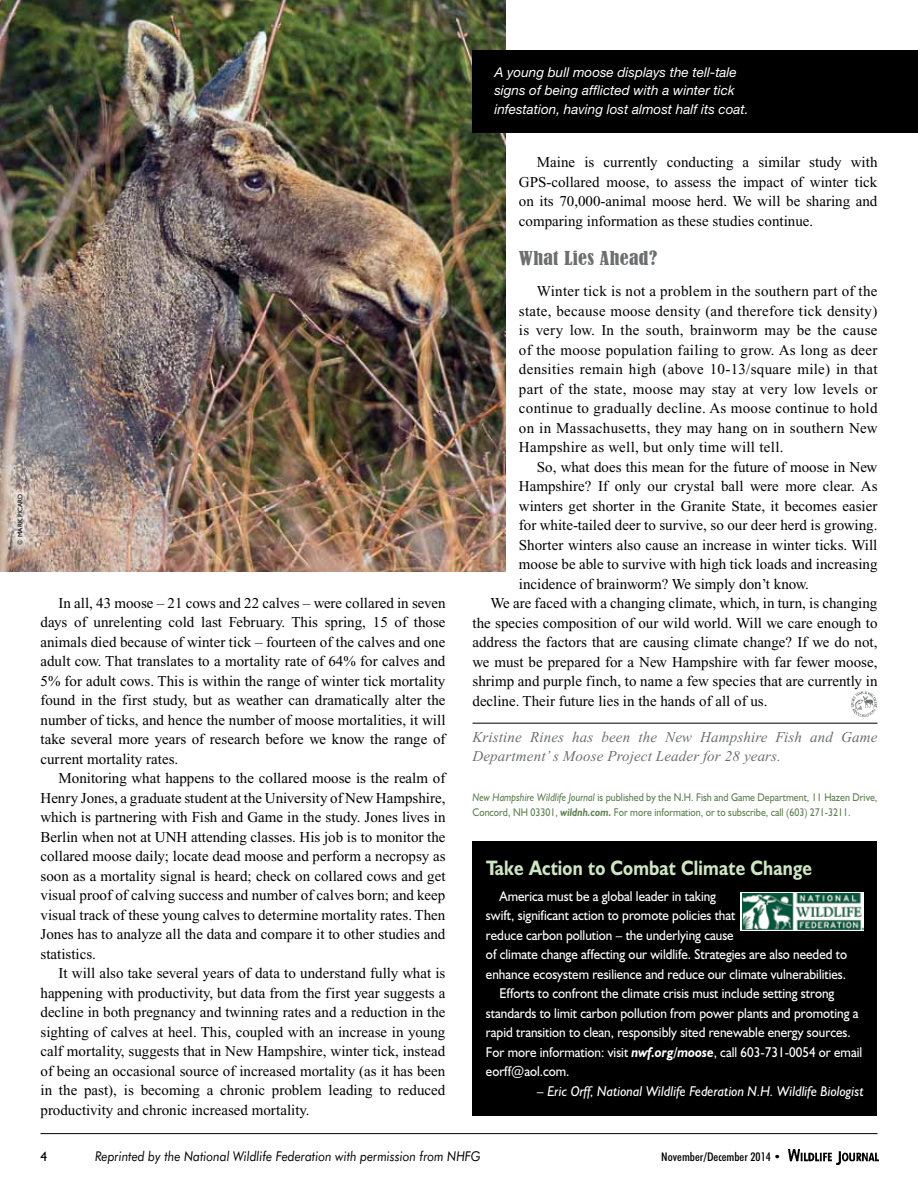
<style>
.page{position:relative;width:918px;height:1188px;background:#fff}
.page>*{position:absolute;margin:0;border:0;box-sizing:border-box;transform-origin:0 0}
.t1{font:700 21px "Humanist 521 BT";letter-spacing:.01em;color:#cee6c1;scale:.85 1}
.t2{font:condensed 18px "Bernard";letter-spacing:.02em;color:#6d6e71;scale:1.1 1}
.t3{font:15px/19.5px "Times New Roman";color:#000;text-align:justify}
.t4{font:italic 15px/19.5px "Times New Roman";letter-spacing:.01em;color:#6d6e71}
.t5{font:14.25px "Humanist 521 BT";color:#fff;scale:.92 1}
.t6{font:italic 14.25px "Humanist 521 BT";color:#fff;scale:.95 1}
.t7{font:italic 13.5px/18.8px "Helvetica Neue LT Std";color:#fff}
.t8{font:italic 13.5px "Futura BT";color:#000;scale:.9 1}
.t9{font:13.5px "Humanist 521 BT";color:#000}
.t10{font:500 condensed 12px "Futura BT";color:#000;scale:1.1 1}
.t11{font:11.25px/15px "Humanist 521 BT";color:#5e8251;scale:.88 1}
.t12{font:6.75px "Humanist 521 BT";letter-spacing:.02em;color:#000}
.s1{font-style:italic}
.s2{font-weight:700;font-style:italic}
</style>
<div class="page">
<hr style="left:40px;top:1133px;width:838px;height:1px;background:#000">
<img style="left:789px;top:1149px;width:90px;height:16px">
<div style="left:472px;top:842px;width:406px;height:274px;background:#000"></div>
<svg style="left:741px;top:892px;width:123px;height:39px"></svg>
<img style="left:0;top:0;width:505px;height:572px">
<div style="left:472px;top:50px;width:446px;height:82px;background:#000"></div>
<hr style="left:472px;top:723px;width:406px;height:1px;background:#000">
<div style="left:7px;top:483px;width:26px;height:72px;background:#fff;opacity:.6"></div>
<img style="left:852px;top:691px;width:25px;height:25px">
<img style="left:742px;top:894px;width:121px;height:36px">
<p class="t12" style="left:16px;top:545px;width:53px;rotate:-90deg">© mark picard</p>
<p class="t3" style="left:41px;top:593px;width:407px;text-indent:18px">In all, 43 moose – 21 cows and 22 calves – were collared in seven days of unrelenting cold last February. This spring, 15 of those animals died because of winter tick – fourteen of the calves and one adult cow. That translates to a mortality rate of 64% for calves and 5% for adult cows. This is within the range of winter tick mortality found in the first study, but as weather can dramatically alter the number of ticks, and hence the number of moose mortalities, it will take several more years of research before we know the range of current mortality rates.</p>
<p class="t3" style="left:41px;top:768px;width:407px;text-indent:18px">Monitoring what happens to the collared moose is the realm of Henry Jones, a graduate student at the University of New Hampshire, which is partnering with Fish and Game in the study. Jones lives in Berlin when not at UNH attending classes. His job is to monitor the collared moose daily; locate dead moose and perform a necropsy as soon as a mortality signal is heard; check on collared cows and get visual proof of calving success and number of calves born; and keep visual track of these young calves to determine mortality rates. Then Jones has to analyze all the data and compare it to other studies and statistics.</p>
<p class="t3" style="left:41px;top:963px;width:407px;text-indent:18px">It will also take several years of data to understand fully what is happening with productivity, but data from the first year suggests a decline in both pregnancy and twinning rates and a reduction in the sighting of calves at heel. This, coupled with an increase in young calf mortality, suggests that in New Hampshire, winter tick, instead of being an occasional source of increased mortality (as it has been in the past), is becoming a chronic problem leading to reduced productivity and chronic increased mortality.</p>
<p class="t7" style="left:494px;top:62px;width:256px">A young bull moose displays the tell-tale signs of being afflicted with a winter tick infestation, having lost almost half its coat.</p>
<p class="t3" style="left:519px;top:152px;width:360px;text-indent:18px">Maine is currently conducting a similar study with GPS-collared moose, to assess the impact of winter tick on its 70,000-animal moose herd. We will be sharing and comparing information as these studies continue.</p>
<p class="t2" style="left:519px;top:247px;width:127px">What Lies Ahead?</p>
<p class="t3" style="left:519px;top:282px;width:360px;text-indent:18px">Winter tick is not a problem in the southern part of the state, because moose density (and therefore tick density) is very low. In the south, brainworm may be the cause of the moose population failing to grow. As long as deer densities remain high (above 10-13/square mile) in that part of the state, moose may stay at very low levels or continue to gradually decline. As moose continue to hold on in Massachusetts, they may hang on in southern New Hampshire as well, but only time will tell.</p>
<p class="t3" style="left:537px;top:457px;width:342px">So, what does this mean for the future of moose in New</p>
<p class="t3" style="left:519px;top:477px;width:360px">Hampshire? If only our crystal ball were more clear. As</p>
<p class="t3" style="left:519px;top:496px;width:360px">winters get shorter in the Granite State, it becomes easier</p>
<p class="t3" style="left:519px;top:516px;width:360px">for white-tailed deer to survive, so our deer herd is growing.</p>
<p class="t3" style="left:519px;top:535px;width:360px">Shorter winters also cause an increase in winter ticks. Will</p>
<p class="t3" style="left:519px;top:555px;width:360px">moose be able to survive with high tick loads and increasing</p>
<p class="t3" style="left:519px;top:574px;width:292px">incidence of brainworm? We simply don’t know.</p>
<p class="t3" style="left:491px;top:594px;width:388px">We are faced with a changing climate, which, in turn, is changing</p>
<p class="t3" style="left:473px;top:613px;width:407px">the species composition of our wild world. Will we care enough to</p>
<p class="t3" style="left:473px;top:633px;width:407px">address the factors that are causing climate change? If we do not,</p>
<p class="t3" style="left:473px;top:652px;width:406px">we must be prepared for a New Hampshire with far fewer moose,</p>
<p class="t3" style="left:473px;top:672px;width:407px">shrimp and purple finch, to name a few species that are currently in</p>
<p class="t3" style="left:473px;top:691px;width:297px">decline. Their future lies in the hands of all of us.</p>
<p class="t4" style="left:473px;top:727px;width:407px">Kristine Rines has been the New Hampshire Fish and Game<br>Department’ s Moose Project Leader for 28 years.</p>
<p class="t11" style="left:472px;top:790px;width:462px"><span class="s1">New Hampshire Wildlife Journal</span> is published by the N.H. Fish and Game Department, 11 Hazen Drive,<br>Concord, NH 03301, <span class="s2">wildnh.com.</span> For more information, or to subscribe, call (603) 271-3211.</p>
<h1 class="t1" style="left:486px;top:854px;width:385px">Take Action to Combat Climate Change</h1>
<p class="t5" style="left:500px;top:887px;width:237px">America must be a global leader in taking</p>
<p class="t5" style="left:486px;top:907px;width:273px">swift, significant action to promote policies that</p>
<p class="t5" style="left:486px;top:926px;width:271px">reduce carbon pollution – the underlying cause</p>
<p class="t5" style="left:486px;top:946px;width:394px">of climate change affecting our wildlife. Strategies are also needed to</p>
<p class="t5" style="left:486px;top:965px;width:393px">enhance ecosystem resilience and reduce our climate vulnerabilities.</p>
<p class="t5" style="left:500px;top:985px;width:366px">Efforts to confront the climate crisis must include setting strong</p>
<p class="t5" style="left:486px;top:1004px;width:407px">standards to limit carbon pollution from power plants and promoting a</p>
<p class="t5" style="left:486px;top:1024px;width:398px">rapid transition to clean, responsibly sited renewable energy sources.</p>
<p class="t5" style="left:486px;top:1043px;width:410px">For more information: visit <span class="s2">nwf.org/moose</span>, call 603-731-0054 or email</p>
<p class="t5" style="left:486px;top:1063px;width:92px">eorff@aol.com.</p>
<p class="t6" style="left:537px;top:1082px;width:345px">– Eric Orff, National Wildlife Federation N.H. Wildlife Biologist</p>
<p class="t9" style="left:40px;top:1148px;width:8px">4</p>
<p class="t8" style="left:95px;top:1148px;width:430px">Reprinted by the National Wildlife Federation with permission from NHFG</p>
<p class="t10" style="left:661px;top:1149px;width:110px">November/December 2014 •</p>
</div>
